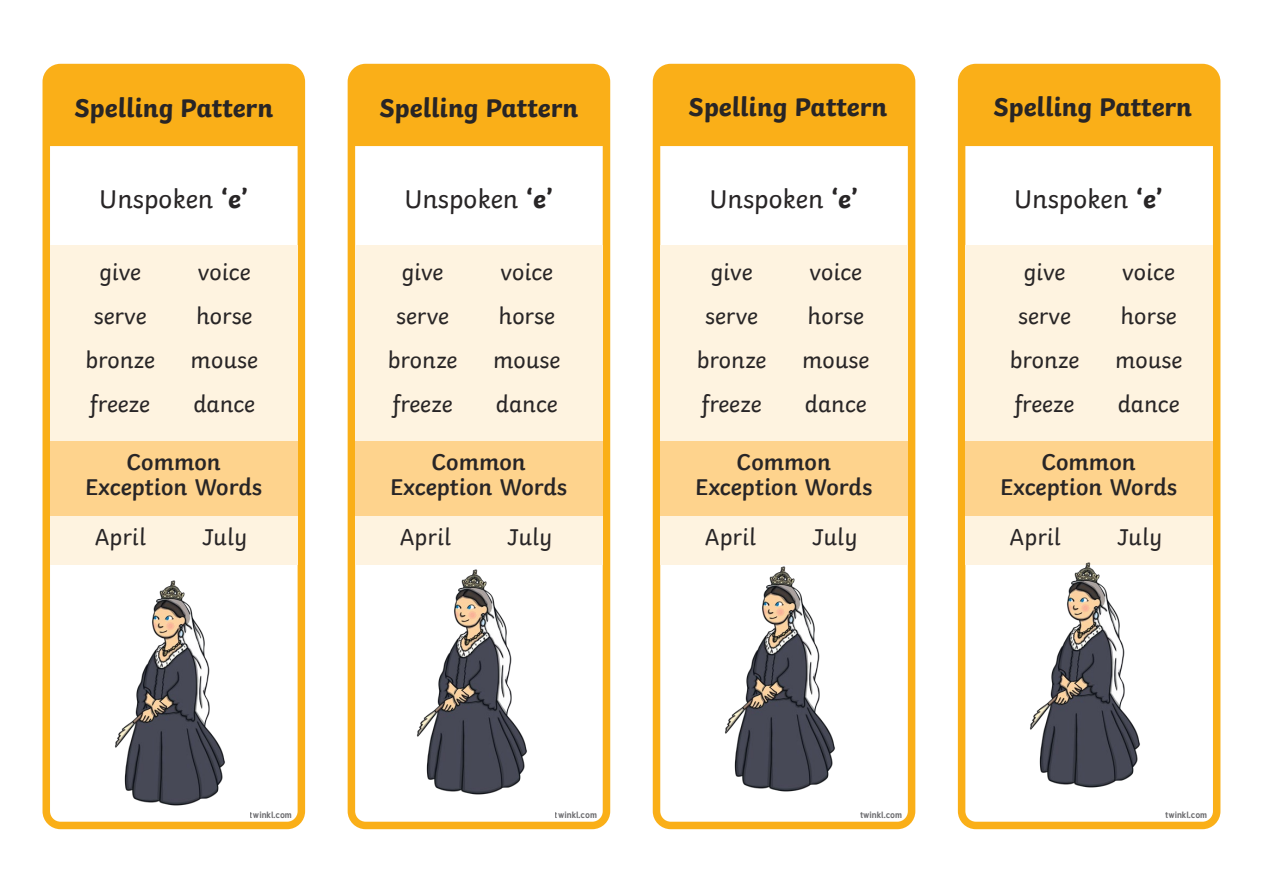
<style>
.page{position:relative;width:1263px;height:893px;background:#fff}
.page>*{position:absolute;margin:0;border:0;box-sizing:border-box;transform-origin:0 0}
.Heading_2{font:700 27px "Twinkl";color:#282526}
.KS1_Body_Copy{font:27px "Twinkl";color:#282526}
.KS1_Body_Copy-2{font:24px "Twinkl";color:#282526}
.KS1_Body_Copy-3{font:600 24px/25.5px "Twinkl";color:#282526;text-align:center}
.t1{font:700 9px "Tuffy";color:#6b6b6e}
.s1{font-weight:700}
</style>
<div class="page">
<div style="left:348px;top:64px;width:262px;height:765px;border:8px solid #faaf18;border-radius:14px"></div>
<div style="left:653px;top:64px;width:262px;height:765px;border:8px solid #faaf18;border-radius:14px"></div>
<div style="left:958px;top:64px;width:262px;height:765px;border:8px solid #faaf18;border-radius:14px"></div>
<div style="left:43px;top:64px;width:262px;height:765px;border:8px solid #faaf18;border-radius:14px"></div>
<div style="left:50px;top:244px;width:248px;height:320px;background:#fef3e0"></div>
<div style="left:355px;top:244px;width:248px;height:320px;background:#fef3e0"></div>
<div style="left:660px;top:244px;width:248px;height:320px;background:#fef3e0"></div>
<div style="left:965px;top:244px;width:247px;height:320px;background:#fef3e0"></div>
<div style="left:50px;top:441px;width:248px;height:74px;background:#fed38d"></div>
<div style="left:355px;top:441px;width:248px;height:74px;background:#fed38d"></div>
<div style="left:660px;top:441px;width:248px;height:74px;background:#fed38d"></div>
<div style="left:965px;top:441px;width:247px;height:74px;background:#fed38d"></div>
<div style="left:48px;top:71px;width:252px;height:75px;background:#faaf18"></div>
<div style="left:353px;top:71px;width:251px;height:75px;background:#faaf18"></div>
<div style="left:657px;top:71px;width:254px;height:75px;background:#faaf18"></div>
<div style="left:964px;top:71px;width:249px;height:75px;background:#faaf18"></div>
<img style="left:102px;top:580px;width:140px;height:249px">
<img style="left:404px;top:564px;width:140px;height:231px">
<img style="left:712px;top:564px;width:140px;height:228px">
<img style="left:1017px;top:562px;width:140px;height:226px">
<p class="Heading_2" style="left:74px;top:86px;width:200px">Spelling Pattern</p>
<p class="Heading_2" style="left:380px;top:86px;width:200px">Spelling Pattern</p>
<p class="Heading_2" style="left:689px;top:85px;width:200px">Spelling Pattern</p>
<p class="Heading_2" style="left:993px;top:85px;width:200px">Spelling Pattern</p>
<p class="KS1_Body_Copy" style="left:99px;top:178px;width:150px">Unspoken <span class="s1">‘e’</span></p>
<p class="KS1_Body_Copy" style="left:404px;top:178px;width:150px">Unspoken <span class="s1">‘e’</span></p>
<p class="KS1_Body_Copy" style="left:709px;top:178px;width:150px">Unspoken <span class="s1">‘e’</span></p>
<p class="KS1_Body_Copy" style="left:1014px;top:178px;width:150px">Unspoken <span class="s1">‘e’</span></p>
<p class="KS1_Body_Copy-2" style="left:99px;top:253px;width:43px">give</p>
<p class="KS1_Body_Copy-2" style="left:94px;top:297px;width:54px">serve</p>
<p class="KS1_Body_Copy-2" style="left:85px;top:342px;width:71px">bronze</p>
<p class="KS1_Body_Copy-2" style="left:90px;top:386px;width:61px">freeze</p>
<p class="KS1_Body_Copy-2" style="left:198px;top:253px;width:54px">voice</p>
<p class="KS1_Body_Copy-2" style="left:196px;top:297px;width:58px">horse</p>
<p class="KS1_Body_Copy-2" style="left:191px;top:342px;width:69px">mouse</p>
<p class="KS1_Body_Copy-2" style="left:193px;top:386px;width:63px">dance</p>
<p class="KS1_Body_Copy-2" style="left:402px;top:253px;width:43px">give</p>
<p class="KS1_Body_Copy-2" style="left:396px;top:297px;width:54px">serve</p>
<p class="KS1_Body_Copy-2" style="left:388px;top:342px;width:71px">bronze</p>
<p class="KS1_Body_Copy-2" style="left:393px;top:386px;width:61px">freeze</p>
<p class="KS1_Body_Copy-2" style="left:500px;top:253px;width:54px">voice</p>
<p class="KS1_Body_Copy-2" style="left:498px;top:297px;width:58px">horse</p>
<p class="KS1_Body_Copy-2" style="left:493px;top:342px;width:69px">mouse</p>
<p class="KS1_Body_Copy-2" style="left:496px;top:386px;width:63px">dance</p>
<p class="KS1_Body_Copy-2" style="left:711px;top:253px;width:43px">give</p>
<p class="KS1_Body_Copy-2" style="left:705px;top:297px;width:54px">serve</p>
<p class="KS1_Body_Copy-2" style="left:697px;top:342px;width:71px">bronze</p>
<p class="KS1_Body_Copy-2" style="left:702px;top:386px;width:61px">freeze</p>
<p class="KS1_Body_Copy-2" style="left:809px;top:253px;width:54px">voice</p>
<p class="KS1_Body_Copy-2" style="left:807px;top:297px;width:58px">horse</p>
<p class="KS1_Body_Copy-2" style="left:802px;top:342px;width:69px">mouse</p>
<p class="KS1_Body_Copy-2" style="left:805px;top:386px;width:63px">dance</p>
<p class="KS1_Body_Copy-2" style="left:1024px;top:253px;width:43px">give</p>
<p class="KS1_Body_Copy-2" style="left:1018px;top:297px;width:54px">serve</p>
<p class="KS1_Body_Copy-2" style="left:1010px;top:342px;width:71px">bronze</p>
<p class="KS1_Body_Copy-2" style="left:1015px;top:386px;width:61px">freeze</p>
<p class="KS1_Body_Copy-2" style="left:1122px;top:253px;width:54px">voice</p>
<p class="KS1_Body_Copy-2" style="left:1120px;top:297px;width:58px">horse</p>
<p class="KS1_Body_Copy-2" style="left:1115px;top:342px;width:69px">mouse</p>
<p class="KS1_Body_Copy-2" style="left:1118px;top:386px;width:63px">dance</p>
<p class="KS1_Body_Copy-3" style="left:85px;top:446px;width:179px">Common<br>Exception Words</p>
<p class="KS1_Body_Copy-3" style="left:390px;top:446px;width:179px">Common<br>Exception Words</p>
<p class="KS1_Body_Copy-3" style="left:695px;top:446px;width:179px">Common<br>Exception Words</p>
<p class="KS1_Body_Copy-3" style="left:1000px;top:446px;width:179px">Common<br>Exception Words</p>
<p class="KS1_Body_Copy-2" style="left:95px;top:518px;width:53px">April</p>
<p class="KS1_Body_Copy-2" style="left:202px;top:518px;width:47px">July</p>
<p class="KS1_Body_Copy-2" style="left:400px;top:518px;width:53px">April</p>
<p class="KS1_Body_Copy-2" style="left:507px;top:518px;width:47px">July</p>
<p class="KS1_Body_Copy-2" style="left:705px;top:518px;width:53px">April</p>
<p class="KS1_Body_Copy-2" style="left:812px;top:518px;width:47px">July</p>
<p class="KS1_Body_Copy-2" style="left:1010px;top:518px;width:53px">April</p>
<p class="KS1_Body_Copy-2" style="left:1117px;top:518px;width:47px">July</p>
<p class="t1" style="left:250px;top:808px;width:43px">twinkl.com</p>
<p class="t1" style="left:555px;top:808px;width:43px">twinkl.com</p>
<p class="t1" style="left:860px;top:808px;width:43px">twinkl.com</p>
<p class="t1" style="left:1165px;top:808px;width:43px">twinkl.com</p>
</div>
